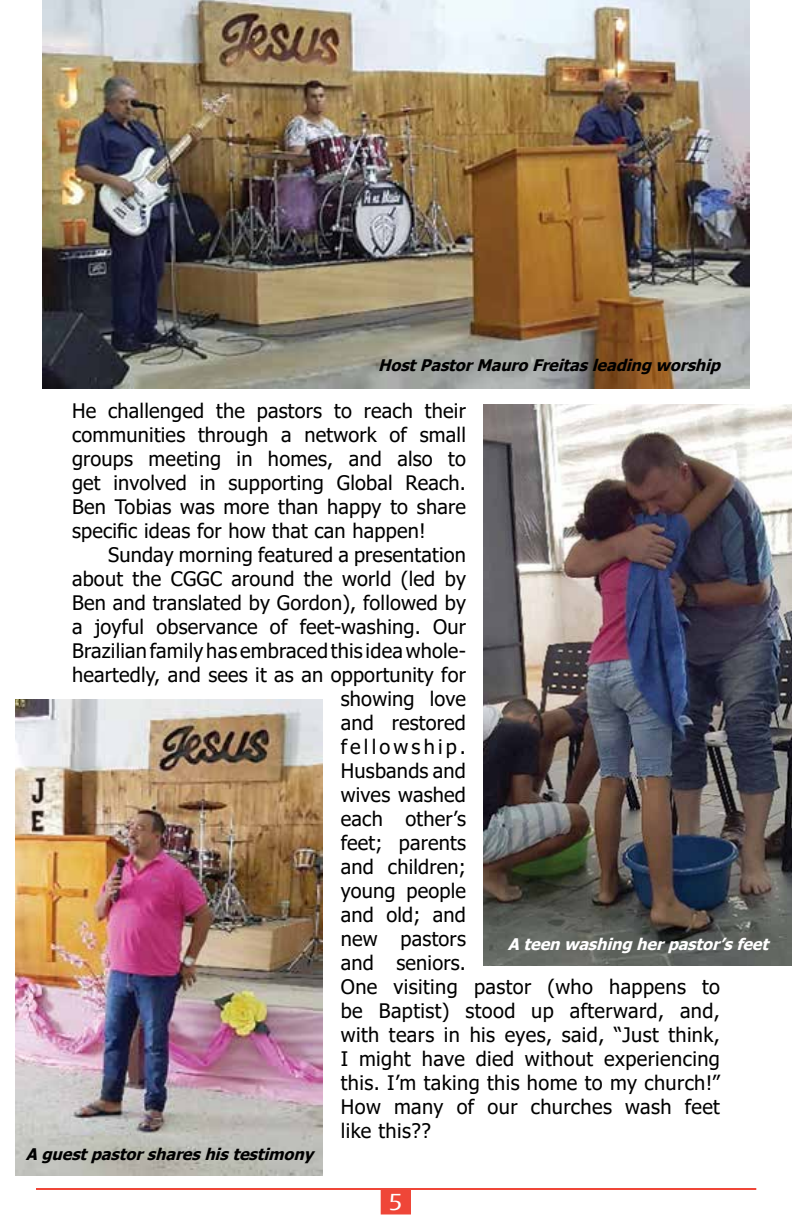
<style>
.page{position:relative;width:792px;height:1224px;background:#fff}
.page>*{position:absolute;margin:0;border:0;box-sizing:border-box;transform-origin:0 0}
.t1{font:500 24px "Eras ITC";color:#fff}
.t2{font:20px/24px "Tahoma";letter-spacing:.01em;color:#000;text-align:justify}
.t3{font:20px "Tahoma";letter-spacing:.16em;color:#000}
.t4{font:italic 700 16px "Tahoma";color:#000}
.t5{font:italic 700 16px "Tahoma";color:#fff}
</style>
<div class="page">
<div style="left:381px;top:1189px;width:30px;height:25px;background:#ef4638"></div>
<hr style="left:36px;top:1188px;width:720px;height:2px;background:#ef4638">
<img style="left:43px;top:0;width:707px;height:389px">
<img style="left:484px;top:405px;width:308px;height:560px">
<img style="left:16px;top:699px;width:307px;height:477px">
<p class="t4" style="left:378px;top:354px;width:350px">HostPastorMauroFreitasleadingworship</p>
<p class="t2" style="left:72px;top:400px;width:396px">He challenged the pastors to reach their communities through a network of small groups meeting in homes, and also to get involved in supporting Global Reach.<br>Ben Tobias was more than happy to share specific ideas for how that can happen!</p>
<p class="t2" style="left:108px;top:544px;width:360px">Sunday morning featured a presentation</p>
<p class="t2" style="left:72px;top:568px;width:396px">about the CGGC around the world (led by</p>
<p class="t2" style="left:72px;top:592px;width:396px">Ben and translated by Gordon), followed by</p>
<p class="t2" style="left:72px;top:616px;width:396px">a joyful observance of feet-washing. Our</p>
<p class="t2" style="left:72px;top:640px;width:395px">Brazilian family has embraced this idea whole-</p>
<p class="t2" style="left:72px;top:664px;width:395px">heartedly, and sees it as an opportunity for</p>
<p class="t2" style="left:341px;top:688px;width:127px">showing love</p>
<p class="t2" style="left:341px;top:712px;width:127px">and restored</p>
<p class="t3" style="left:341px;top:733px;width:127px">fellowship.</p>
<p class="t2" style="left:341px;top:760px;width:127px">Husbands and</p>
<p class="t2" style="left:341px;top:784px;width:127px">wives washed</p>
<p class="t2" style="left:341px;top:808px;width:127px">each other’s</p>
<p class="t2" style="left:341px;top:832px;width:127px">feet; parents</p>
<p class="t2" style="left:341px;top:856px;width:127px">and children;</p>
<p class="t2" style="left:341px;top:880px;width:127px">young people</p>
<p class="t2" style="left:341px;top:904px;width:127px">and old; and</p>
<p class="t2" style="left:341px;top:928px;width:127px">new pastors</p>
<p class="t2" style="left:341px;top:952px;width:127px">and seniors.</p>
<p class="t2" style="left:341px;top:976px;width:381px">One visiting pastor (who happens to</p>
<p class="t2" style="left:341px;top:1000px;width:381px">be Baptist) stood up afterward, and,</p>
<p class="t2" style="left:341px;top:1024px;width:381px">with tears in his eyes, said, “Just think,</p>
<p class="t2" style="left:341px;top:1048px;width:381px">I might have died without experiencing</p>
<p class="t2" style="left:341px;top:1072px;width:381px">this. I’m taking this home to my church!”</p>
<p class="t2" style="left:341px;top:1096px;width:381px">How many of our churches wash feet</p>
<p class="t2" style="left:341px;top:1120px;width:91px">like this??</p>
<p class="t5" style="left:508px;top:933px;width:268px">Ateenwashingherpastor’sfeet</p>
<p class="t4" style="left:26px;top:1143px;width:295px">Aguestpastorshareshistestimony</p>
<p class="t1" style="left:388px;top:1189px;width:15px">5</p>
</div>
